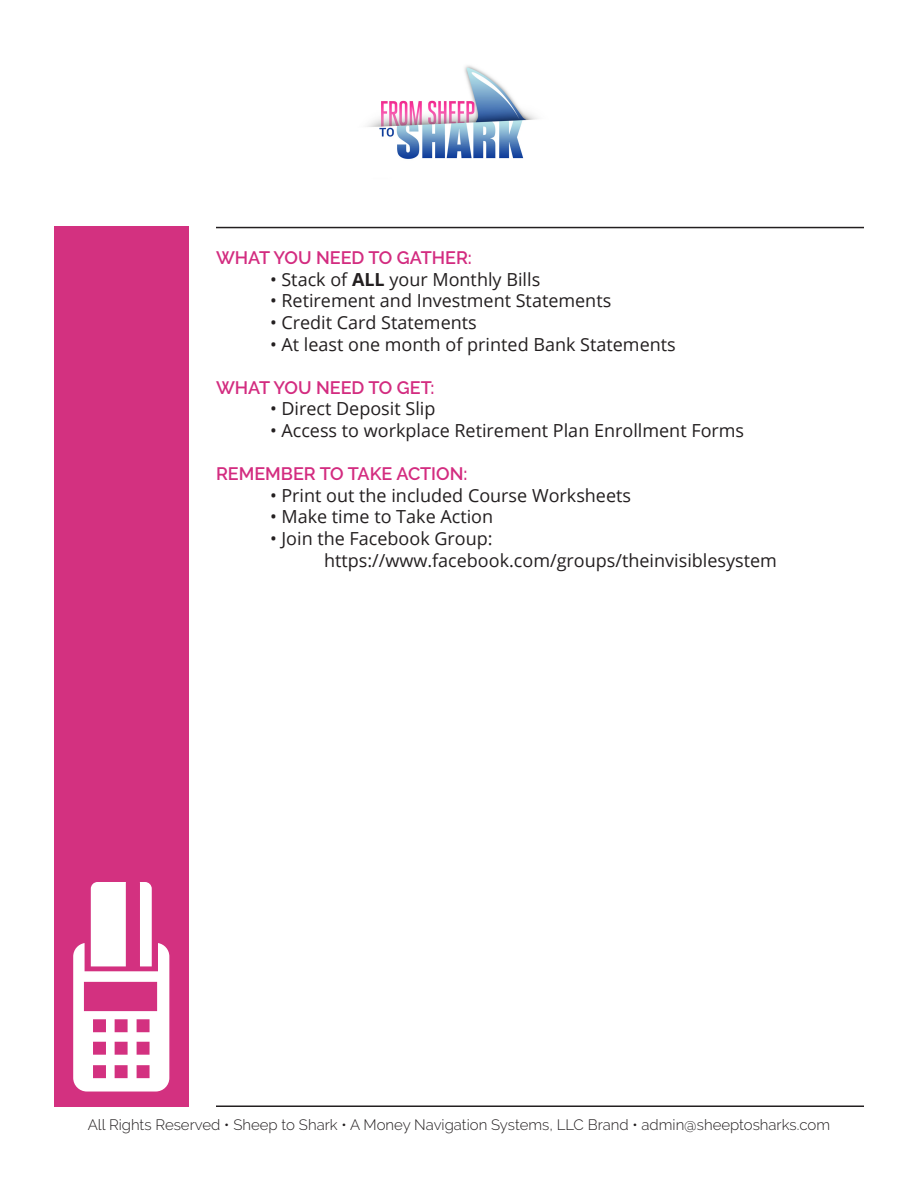
<style>
.page{position:relative;width:918px;height:1188px;background:#fff}
.page>*{position:absolute;margin:0;border:0;box-sizing:border-box;transform-origin:0 0}
.t1{font:18px "Open Sans";color:#231f20}
.t2{font:600 18px "Raleway";color:#d32c80}
.t3{font:300 15px "Raleway";color:#231f20}
.s1{font-weight:700}
</style>
<div class="page">
<div style="left:54px;top:227px;width:135px;height:880px;background:#d33180"></div>
<img style="left:367px;top:65px;width:171px;height:94px">
<hr style="left:216px;top:227px;width:648px;height:1px;background:#231f20">
<hr style="left:216px;top:1106px;width:648px;height:1px;background:#231f20">
<svg style="left:73px;top:882px;width:96px;height:210px"></svg>
<p class="t2" style="left:216px;top:248px;width:257px">WHAT YOU NEED TO GATHER:</p>
<p class="t1" style="left:270px;top:267px;width:272px">• Stack of <span class="s1">ALL</span> your Monthly Bills</p>
<p class="t1" style="left:270px;top:289px;width:343px">• Retirement and Investment Statements</p>
<p class="t1" style="left:270px;top:310px;width:208px">• Credit Card Statements</p>
<p class="t1" style="left:270px;top:332px;width:407px">• At least one month of printed Bank Statements</p>
<p class="t2" style="left:216px;top:377px;width:220px">WHAT YOU NEED TO GET:</p>
<p class="t1" style="left:270px;top:397px;width:167px">• Direct Deposit Slip</p>
<p class="t1" style="left:270px;top:418px;width:476px">• Access to workplace Retirement Plan Enrollment Forms</p>
<p class="t2" style="left:216px;top:464px;width:253px">REMEMBER TO TAKE ACTION:</p>
<p class="t1" style="left:270px;top:483px;width:363px">• Print out the included Course Worksheets</p>
<p class="t1" style="left:270px;top:505px;width:225px">• Make time to Take Action</p>
<p class="t1" style="left:270px;top:526px;width:224px">• Join the Facebook Group:</p>
<p class="t1" style="left:324px;top:548px;width:455px">https://www.facebook.com/groups/theinvisiblesystem</p>
<p class="t3" style="left:88px;top:1116px;width:744px">All Rights Reserved • Sheep to Shark • A Money Navigation Systems, LLC Brand • admin@sheeptosharks.com</p>
</div>
